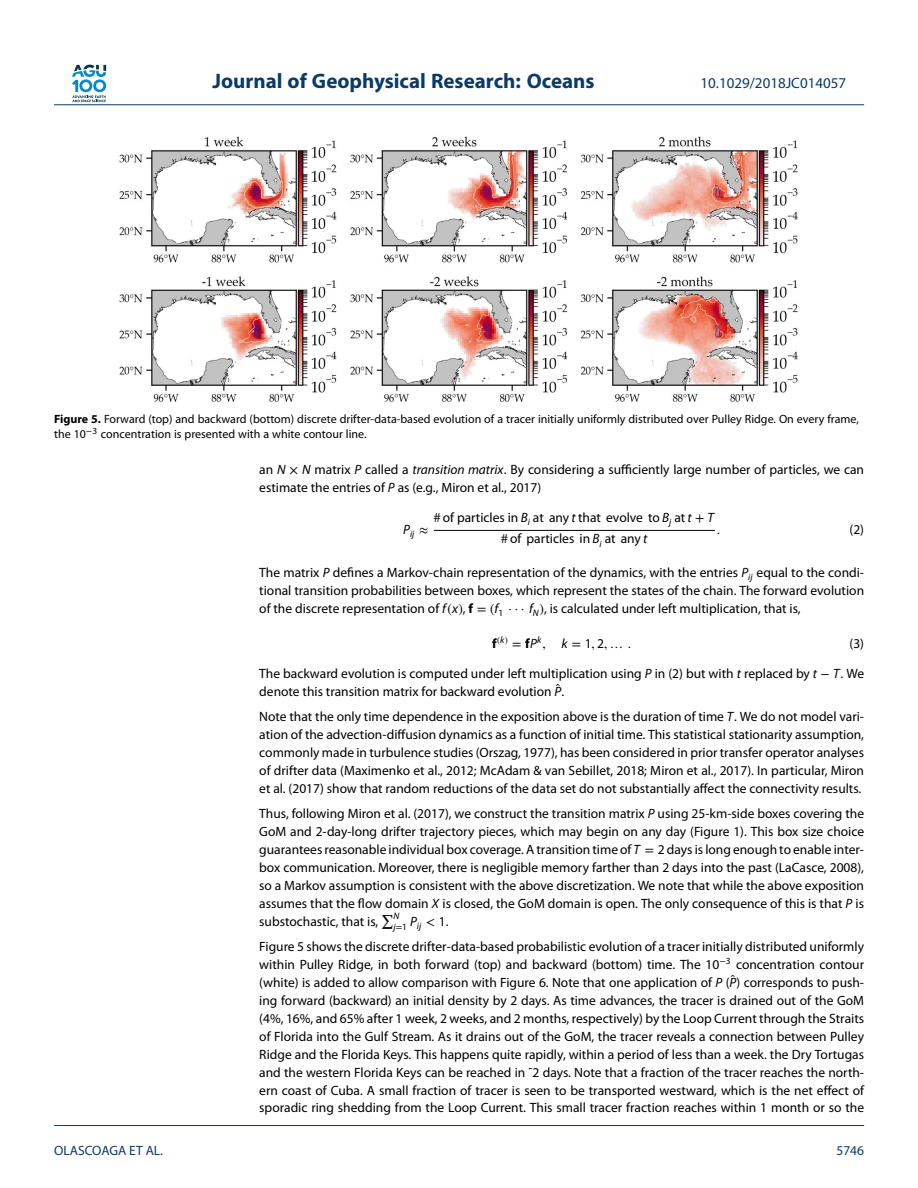
<style>
.page{position:relative;width:918px;height:1188px;background:#fff}
.page>*{position:absolute;margin:0;border:0;box-sizing:border-box;transform-origin:0 0}
.t1{font:700 21px "Myriad Pro";color:#0a3a69}
.t2{font:15px "Myriad Pro";color:#0a3a69}
.t3{font:13.5px/18px "Myriad Pro";color:#000;text-align:justify}
.t4{font:italic 13.5px "STIX Math";color:#000}
.t5{font:13.5px "Myriad Pro";color:#0a3a69}
.t6{font:13.5px "STIX Math Extensions";color:#000}
.t7{font:12px/15px "Myriad Pro";color:#000}
.t8{font:italic 9.3px "Myriad Pro";color:#000}
.s1{font-weight:700}
.s2{font-style:italic}
.s3{font-family:"STIX Math"}
.s4{font-family:"Myriad Pro";font-weight:700;font-style:normal}
.s5{font-style:normal}
.s6{font-family:"Myriad Pro"}
.s7{font-family:"Myriad Pro";font-style:normal}
.s8{font-family:"STIX Math";font-style:normal}
</style>
<div class="page">
<svg style="left:72px;top:65px;width:34px;height:37px"></svg>
<hr style="left:54px;top:104px;width:810px;height:1px;background:#0a3a69">
<img style="left:119px;top:136px;width:679px;height:266px">
<hr style="left:434px;top:530px;width:281px;height:1px;background:#000">
<hr style="left:54px;top:1125px;width:810px;height:1px;background:#0a3a69">
<h1 class="t1" style="left:212px;top:73px;width:384px">Journal of Geophysical Research: Oceans</h1>
<p class="t2" style="left:701px;top:78px;width:147px">10.1029/2018JC014057</p>
<p class="t7" style="left:54px;top:413px;width:806px"><span class="s1">Figure 5.</span> Forward (top) and backward (bottom) discrete drifter-data-based evolution of a tracer initially uniformly distributed over Pulley Ridge. On every frame, the 10<sup>−</sup><sup>3</sup> concentration is presented with a white contour line.</p>
<p class="t3" style="left:259px;top:461px;width:606px">an <span class="s2">N</span> <span class="s3">×</span> <span class="s2">N</span> matrix <span class="s2">P</span> called a <span class="s2">transition matrix</span>. By considering a sufficiently large number of particles, we can estimate the entries of <span class="s2">P</span> as (e.g., Miron et al., 2017)</p>
<p class="t8" style="left:403px;top:530px;width:26px"><sup>P</sup>ij <sup>≈</sup></p>
<p class="t3" style="left:434px;top:508px;width:281px;line-height:21.5px;text-align:center"><span class="s3">#</span> of particles in <span class="s2">B</span><sub>i</sub> at any <span class="s2">t</span> that evolve to <span class="s2">B</span><sub>j</sub> at <span class="s2">t</span> <span class="s3">+</span> <span class="s2">T </span><span class="s3">#</span> of particles in <span class="s2">B</span><sub>i</sub> at any <span class="s2">t</span></p>
<p class="t4" style="left:717px;top:525px;width:5px">.</p>
<p class="t3" style="left:850px;top:521px;width:16px">(2)</p>
<p class="t3" style="left:259px;top:564px;width:606px">The matrix <span class="s2">P</span> defines a Markov-chain representation of the dynamics, with the entries <span class="s2">P</span><sub>ij</sub> equal to the condi&shy;tional transition probabilities between boxes, which represent the states of the chain. The forward evolution of the discrete representation of <span class="s2">f</span><span class="s3">(</span><span class="s2">x</span><span class="s3">)</span>, <span class="s1">f</span> <span class="s3">= (</span><span class="s2">f</span><sub>1</sub> <span class="s3">· · ·</span> <span class="s2">f</span><sub>N</sub><span class="s3">)</span>, is calculated under left multiplication, that is,</p>
<p class="t4" style="left:492px;top:639px;width:140px"><span class="s4">f</span><sup>(</sup><sup>k</sup><sup>)</sup> <span class="s5">=</span> <span class="s4">f</span><span class="s6">P</span><sup>k</sup>, <span class="s6">k</span> <span class="s5">=</span> <span class="s7">1</span>,<span class="s7">2</span>,<span class="s5">…</span> .</p>
<p class="t3" style="left:259px;top:630px;width:606px;line-height:29.5px;text-align:right">(3)<br>The backward evolution is computed under left multiplication using <span class="s2">P</span> in (2) but with <span class="s2">t</span> replaced by <span class="s2">t</span> <span class="s3">−</span> <span class="s2">T</span>. We</p>
<p class="t3" style="left:259px;top:680px;width:606px;line-height:25.3px">denote this transition matrix for backward evolution <span class="s2">P</span><sup>̂</sup>.<br>Note that the only time dependence in the exposition above is the duration of time <span class="s2">T</span>. We do not model vari-</p>
<p class="t3" style="left:259px;top:727px;width:606px">ation of the advection-diffusion dynamics as a function of initial time. This statistical stationarity assumption, commonly made in turbulence studies (Orszag, 1977), has been considered in prior transfer operator analyses of drifter data (Maximenko et al., 2012; McAdam &amp; van Sebillet, 2018; Miron et al., 2017). In particular, Miron et al. (2017) show that random reductions of the data set do not substantially affect the connectivity results.</p>
<p class="t3" style="left:259px;top:806px;width:606px">Thus, following Miron et al. (2017), we construct the transition matrix <span class="s2">P</span> using 25-km-side boxes covering the GoM and 2-day-long drifter trajectory pieces, which may begin on any day (Figure 1). This box size choice guarantees reasonable individual box coverage. A transition time of <span class="s2">T</span> <span class="s3">=</span> 2 days is long enough to enable inter&shy;box communication. Moreover, there is negligible memory farther than 2 days into the past (LaCasce, 2008), so a Markov assumption is consistent with the above discretization. We note that while the above exposition assumes that the flow domain <span class="s2">X</span> is closed, the GoM domain is open. The only consequence of this is that <span class="s2">P</span> is substochastic, that is,</p>
<p class="t6" style="left:381px;top:904px;width:20px">∑<sub>N</sub></p>
<p class="t8" style="left:394px;top:922px;width:56px">j<span class="s8">=</span><span class="s5">1</span> <sup>P</sup>ij <sup>&lt;</sup> <sup>1.</sup></p>
<p class="t3" style="left:259px;top:939px;width:606px">Figure 5 shows the discrete drifter-data-based probabilistic evolution of a tracer initially distributed uniformly within Pulley Ridge, in both forward (top) and backward (bottom) time. The 10<sup>−</sup><sup>3</sup> concentration contour (white) is added to allow comparison with Figure 6. Note that one application of <span class="s2">P</span> (<span class="s2">P</span><sup>̂</sup>) corresponds to push&shy;ing forward (backward) an initial density by 2 days. As time advances, the tracer is drained out of the GoM (4%, 16%, and 65% after 1 week, 2 weeks, and 2 months, respectively) by the Loop Current through the Straits of Florida into the Gulf Stream. As it drains out of the GoM, the tracer reveals a connection between Pulley Ridge and the Florida Keys. This happens quite rapidly, within a period of less than a week. the Dry Tortugas and the western Florida Keys can be reached in ˜2 days. Note that a fraction of the tracer reaches the north&shy;ern coast of Cuba. A small fraction of tracer is seen to be transported westward, which is the net effect of sporadic ring shedding from the Loop Current. This small tracer fraction reaches within 1 month or so the</p>
<p class="t5" style="left:54px;top:1145px;width:111px">OLASCOAGA ET AL.</p>
<p class="t5" style="left:836px;top:1145px;width:29px">5746</p>
</div>
